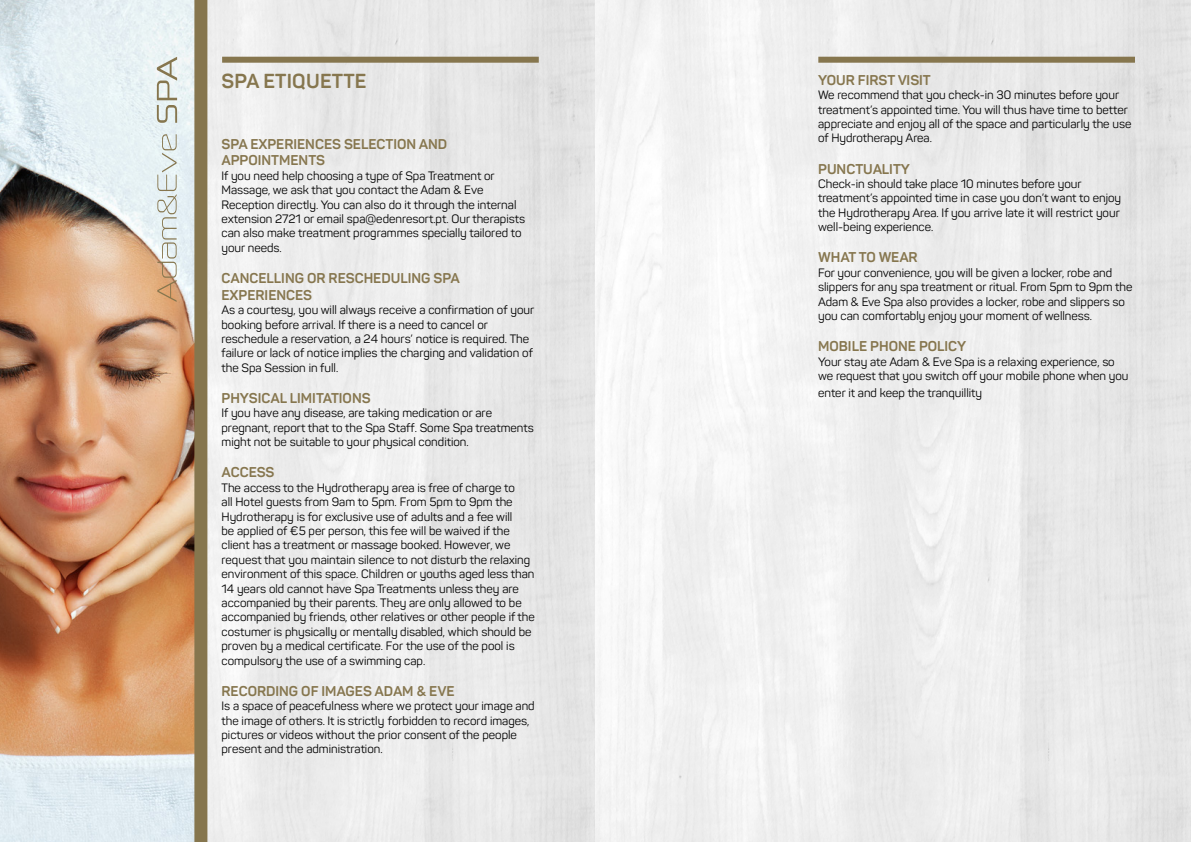
<style>
.page{position:relative;width:1191px;height:842px;background:#fff}
.page>*{position:absolute;margin:0;border:0;box-sizing:border-box;transform-origin:0 0}
.t1{font:700 20px "Panton";letter-spacing:.01em;color:#86764e}
.t2{font:700 14px/16.8px "Panton";color:#86764e}
.t3{font:12px/14.4px "Panton";color:#000}
</style>
<div class="page">
<div style="left:222px;top:57px;width:317px;height:6px;background:#86764e"></div>
<div style="left:818px;top:57px;width:317px;height:6px;background:#86764e"></div>
<img style="left:0;top:0;width:194px;height:842px">
<div style="left:194px;top:0;width:13px;height:842px;background:#86764e"></div>
<svg style="left:157px;top:134px;width:20px;height:168px;background:#d6d1c6"></svg>
<svg style="left:157px;top:57px;width:20px;height:66px"></svg>
<h1 class="t1" style="left:222px;top:68px;width:146px">SPA ETIQUETTE</h1>
<p class="t2" style="left:221px;top:135px;width:227px">SPA EXPERIENCES SELECTION AND<br>APPOINTMENTS</p>
<p class="t3" style="left:221px;top:168px;width:305px">If you need help choosing a type of Spa Treatment or Massage, we ask that you contact the Adam &amp; Eve Reception directly. You can also do it through the internal extension 2721 or email spa@edenresort.pt. Our therapists can also make treatment programmes specially tailored to your needs.</p>
<p class="t2" style="left:221px;top:270px;width:240px">CANCELLING OR RESCHEDULING SPA<br>EXPERIENCES</p>
<p class="t3" style="left:221px;top:303px;width:314px">As a courtesy, you will always receive a confirmation of your booking before arrival. If there is a need to cancel or reschedule a reservation, a 24 hours’ notice is required. The failure or lack of notice implies the charging and validation of the Spa Session in full.</p>
<p class="t2" style="left:221px;top:390px;width:151px">PHYSICAL LIMITATIONS</p>
<p class="t3" style="left:221px;top:406px;width:314px">If you have any disease, are taking medication or are pregnant, report that to the Spa Staff. Some Spa treatments might not be suitable to your physical condition.</p>
<p class="t2" style="left:221px;top:464px;width:54px">ACCESS</p>
<p class="t3" style="left:221px;top:480px;width:315px">The access to the Hydrotherapy area is free of charge to<br>all Hotel guests from 9am to 5pm. From 5pm to 9pm the Hydrotherapy is for exclusive use of adults and a fee will<br>be applied of €5 per person, this fee will be waived if the client has a treatment or massage booked. However, we request that you maintain silence to not disturb the relaxing environment of this space. Children or youths aged less than 14 years old cannot have Spa Treatments unless they are accompanied by their parents. They are only allowed to be accompanied by friends, other relatives or other people if the costumer is physically or mentally disabled, which should be proven by a medical certificate. For the use of the pool is compulsory the use of a swimming cap.</p>
<p class="t2" style="left:221px;top:682px;width:234px">RECORDING OF IMAGES ADAM &amp; EVE</p>
<p class="t3" style="left:221px;top:699px;width:315px">Is a space of peacefulness where we protect your image and the image of others. It is strictly forbidden to record images, pictures or videos without the prior consent of the people present and the administration.</p>
<p class="t2" style="left:818px;top:71px;width:114px">YOUR FIRST VISIT</p>
<p class="t3" style="left:818px;top:88px;width:315px">We recommend that you check-in 30 minutes before your treatment’s appointed time. You will thus have time to better appreciate and enjoy all of the space and particularly the use of Hydrotherapy Area.</p>
<p class="t2" style="left:818px;top:160px;width:93px">PUNCTUALITY</p>
<p class="t3" style="left:818px;top:177px;width:304px">Check-in should take place 10 minutes before your treatment’s appointed time in case you don’t want to enjoy the Hydrotherapy Area. If you arrive late it will restrict your well-being experience.</p>
<p class="t2" style="left:818px;top:249px;width:101px">WHAT TO WEAR</p>
<p class="t3" style="left:818px;top:265px;width:316px">For your convenience, you will be given a locker, robe and slippers for any spa treatment or ritual. From 5pm to 9pm the Adam &amp; Eve Spa also provides a locker, robe and slippers so you can comfortably enjoy your moment of wellness.</p>
<p class="t2" style="left:818px;top:338px;width:149px">MOBILE PHONE POLICY</p>
<p class="t3" style="left:818px;top:354px;width:312px">Your stay ate Adam &amp; Eve Spa is a relaxing experience, so we request that you switch off your mobile phone when you</p>
<p class="t3" style="left:818px;top:385px;width:166px">enter it and keep the tranquillity</p>
</div>
